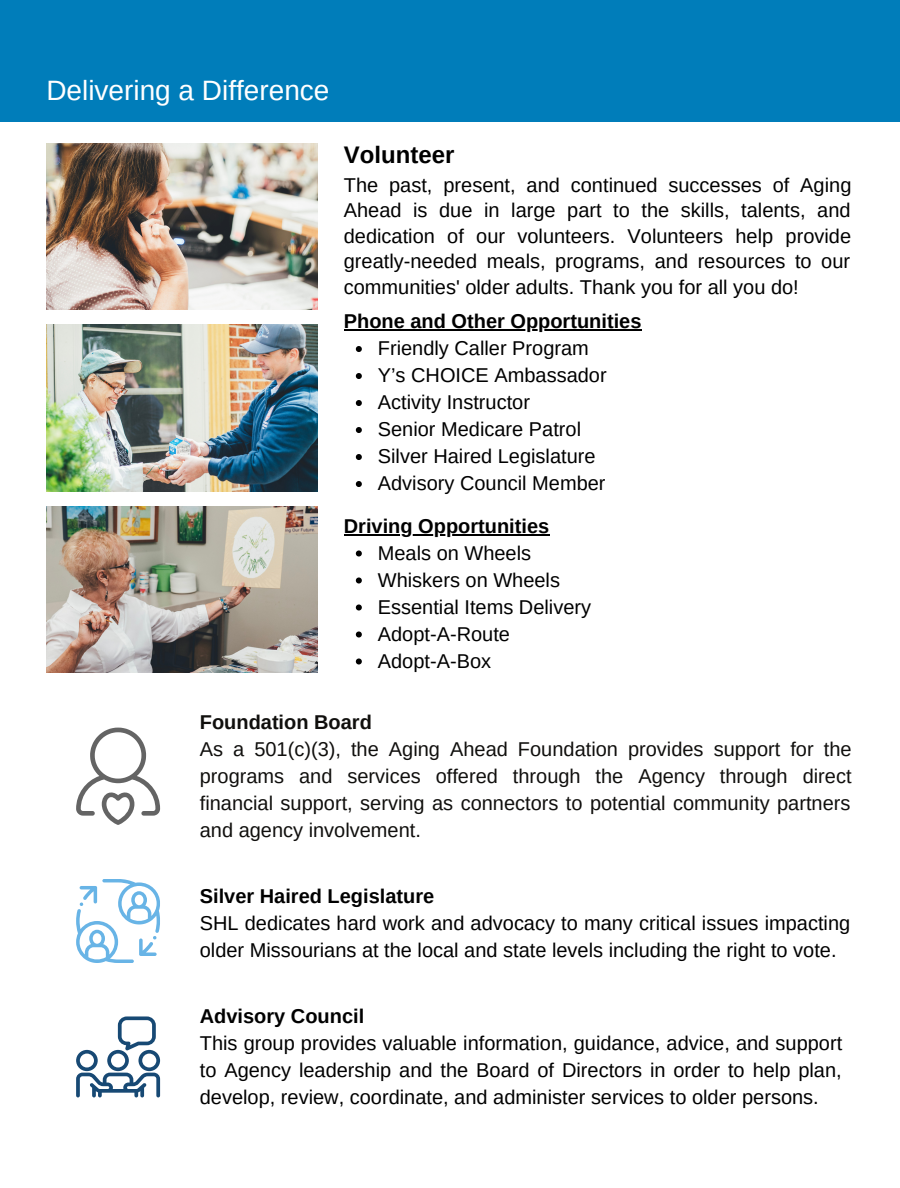
<style>
.page{position:relative;width:900px;height:1188px;background:#fff}
.page>*{position:absolute;margin:0;border:0;box-sizing:border-box;transform-origin:0 0}
.t1{font:28px "Arimo";color:#fff}
.t2{font:700 24px "Arimo";color:#000}
.t3{font:20px/25.6px "Arimo";color:#000;text-align:justify}
.t4{font:20px/27px "Arimo";color:#100f0d;text-align:justify}
.t5{font:700 20px "Arimo";color:#000}
.t6{font:700 20px "Arimo";color:#100f0d}
</style>
<div class="page">
<img style="left:46px;top:143px;width:272px;height:167px">
<img style="left:46px;top:325px;width:272px;height:166px">
<img style="left:46px;top:506px;width:272px;height:167px">
<div style="left:0;top:0;width:900px;height:122px;background:#007dba"></div>
<svg style="left:76px;top:728px;width:84px;height:97px"></svg>
<svg style="left:76px;top:879px;width:84px;height:84px"></svg>
<svg style="left:76px;top:1016px;width:84px;height:81px"></svg>
<svg style="left:356px;top:550px;width:6px;height:6px"></svg>
<svg style="left:356px;top:578px;width:6px;height:6px"></svg>
<svg style="left:356px;top:604px;width:6px;height:6px"></svg>
<svg style="left:356px;top:632px;width:6px;height:6px"></svg>
<svg style="left:356px;top:658px;width:6px;height:6px"></svg>
<hr style="left:344px;top:534px;width:205px;height:2px;background:#000">
<svg style="left:356px;top:346px;width:6px;height:6px"></svg>
<svg style="left:356px;top:373px;width:6px;height:6px"></svg>
<svg style="left:356px;top:400px;width:6px;height:6px"></svg>
<svg style="left:356px;top:427px;width:6px;height:6px"></svg>
<svg style="left:356px;top:454px;width:6px;height:6px"></svg>
<svg style="left:356px;top:481px;width:6px;height:6px"></svg>
<hr style="left:344px;top:330px;width:298px;height:1px;background:#000">
<p class="t1" style="left:46px;top:74px;width:285px">Delivering a Difference</p>
<p class="t2" style="left:344px;top:141px;width:112px">Volunteer</p>
<p class="t3" style="left:344px;top:172px;width:509px">The past, present, and continued successes of Aging Ahead is due in large part to the skills, talents, and dedication of our volunteers. Volunteers help provide greatly-needed meals, programs, and resources to our communities' older adults. Thank you for all you do!</p>
<p class="t5" style="left:344px;top:310px;width:299px">Phone and Other Opportunities</p>
<p class="t3" style="left:378px;top:335px;width:213px">Friendly Caller Program</p>
<p class="t3" style="left:378px;top:362px;width:230px">Y’s CHOICE Ambassador</p>
<p class="t3" style="left:378px;top:389px;width:154px">Activity Instructor</p>
<p class="t3" style="left:378px;top:416px;width:205px">Senior Medicare Patrol</p>
<p class="t3" style="left:378px;top:443px;width:219px">Silver Haired Legislature</p>
<p class="t3" style="left:378px;top:470px;width:229px">Advisory Council Member</p>
<p class="t5" style="left:344px;top:514px;width:207px">Driving Opportunities</p>
<p class="t3" style="left:378px;top:540px;width:155px">Meals on Wheels</p>
<p class="t3" style="left:378px;top:567px;width:184px">Whiskers on Wheels</p>
<p class="t3" style="left:378px;top:594px;width:215px">Essential Items Delivery</p>
<p class="t3" style="left:378px;top:621px;width:134px">Adopt-A-Route</p>
<p class="t3" style="left:378px;top:648px;width:115px">Adopt-A-Box</p>
<p class="t6" style="left:200px;top:711px;width:174px">Foundation Board</p>
<p class="t4" style="left:200px;top:735px;width:653px">As a 501(c)(3), the Aging Ahead Foundation provides support for the programs and services offered through the Agency through direct financial support, serving as connectors to potential community partners and agency involvement.</p>
<p class="t5" style="left:200px;top:885px;width:236px">Silver Haired Legislature</p>
<p class="t3" style="left:200px;top:909px;width:652px;line-height:27px">SHL dedicates hard work and advocacy to many critical issues impacting older Missourians at the local and state levels including the right to vote.</p>
<p class="t5" style="left:200px;top:1005px;width:166px">Advisory Council</p>
<p class="t3" style="left:200px;top:1030px;width:644px;line-height:27px">This group provides valuable information, guidance, advice, and support to Agency leadership and the Board of Directors in order to help plan, develop, review, coordinate, and administer services to older persons.</p>
</div>
